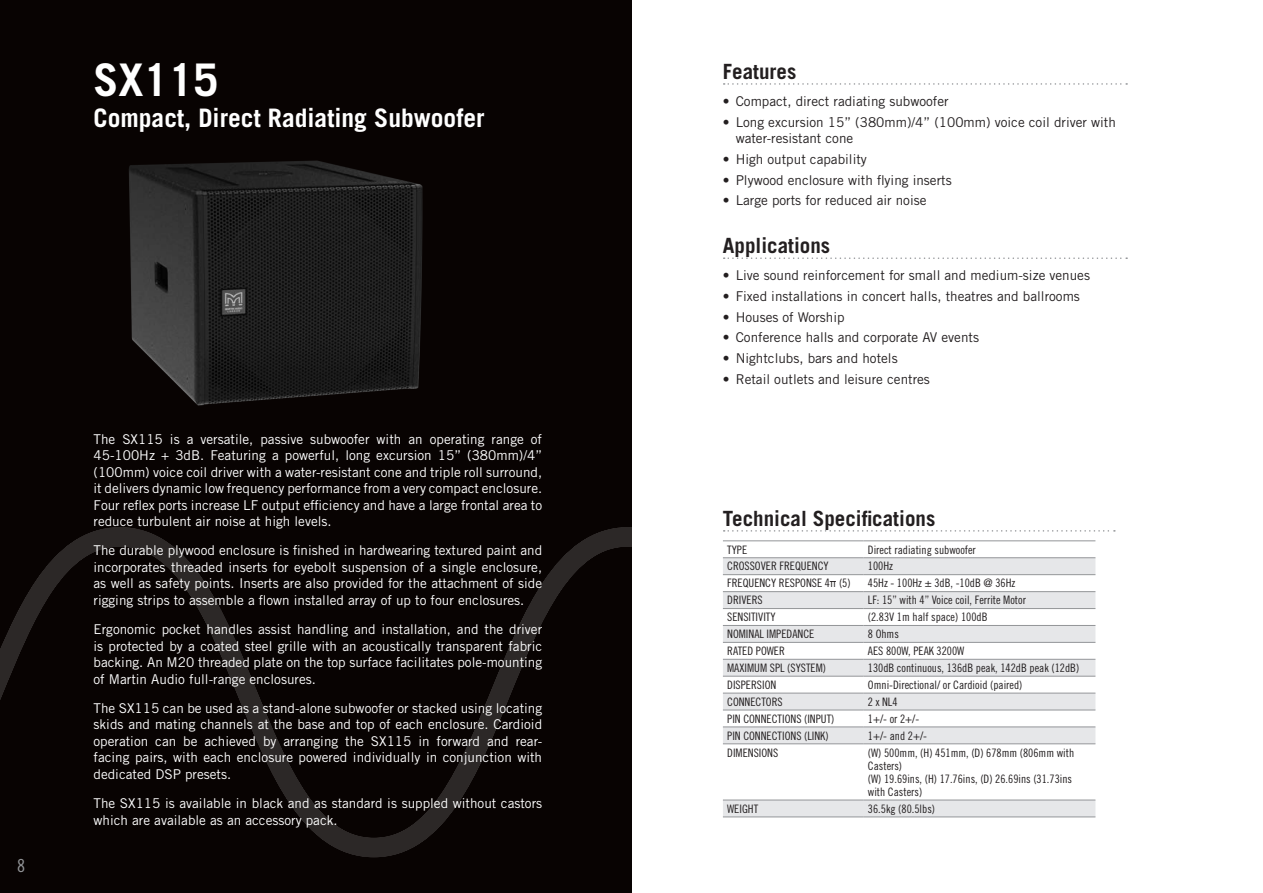
<style>
.page{position:relative;width:1263px;height:893px;background:#fff}
.page>*{position:absolute;margin:0;border:0;box-sizing:border-box;transform-origin:0 0}
.t1{font:700 45px "Trade Gothic LT Std";color:#fff}
.t2{font:700 25.5px "Trade Gothic LT Std";color:#fff}
.t3{font:700 21px "Trade Gothic LT Std";color:#231f20}
.t4{font:18px "Trade Gothic LT Std Cn 18";color:#939598}
.t5{font:13.5px/16.5px "Trade Gothic LT Std";color:#fff;text-align:justify}
.t6{font:13.5px/16.5px "Trade Gothic LT Std";color:#231f20}
.t7{font:11.7px/13px "Trade Gothic LT Std Cn 18";color:#231f20}
.s1{font-family:"Arial Narrow"}
</style>
<div class="page">
<div style="left:0;top:0;width:631px;height:893px;background:#080302"></div>
<img style="left:129px;top:160px;width:294px;height:246px">
<svg style="left:0;top:527px;width:631px;height:330px"></svg>
<svg style="left:723px;top:558px;width:372px;height:258px;fill:#e6e7e9"></svg>
<svg style="left:723px;top:677px;width:372px;height:123px"></svg>
<hr style="left:723px;top:540px;width:141px;height:1px;background:#939598">
<hr style="left:864px;top:540px;width:231px;height:1px;background:#939598">
<hr style="left:723px;top:557px;width:141px;height:1px;background:#939598">
<hr style="left:864px;top:557px;width:231px;height:1px;background:#939598">
<hr style="left:723px;top:574px;width:141px;height:1px;background:#939598">
<hr style="left:864px;top:574px;width:231px;height:1px;background:#939598">
<hr style="left:723px;top:591px;width:141px;height:1px;background:#939598">
<hr style="left:864px;top:591px;width:231px;height:1px;background:#939598">
<hr style="left:723px;top:608px;width:141px;height:1px;background:#939598">
<hr style="left:864px;top:608px;width:231px;height:1px;background:#939598">
<hr style="left:723px;top:625px;width:141px;height:1px;background:#939598">
<hr style="left:864px;top:625px;width:231px;height:1px;background:#939598">
<hr style="left:723px;top:642px;width:141px;height:1px;background:#939598">
<hr style="left:864px;top:642px;width:231px;height:1px;background:#939598">
<hr style="left:723px;top:659px;width:141px;height:1px;background:#939598">
<hr style="left:864px;top:659px;width:231px;height:1px;background:#939598">
<hr style="left:723px;top:676px;width:141px;height:1px;background:#939598">
<hr style="left:864px;top:676px;width:231px;height:1px;background:#939598">
<hr style="left:723px;top:693px;width:141px;height:1px;background:#939598">
<hr style="left:864px;top:693px;width:231px;height:1px;background:#939598">
<hr style="left:723px;top:710px;width:141px;height:1px;background:#939598">
<hr style="left:864px;top:710px;width:231px;height:1px;background:#939598">
<hr style="left:723px;top:726px;width:141px;height:1px;background:#939598">
<hr style="left:864px;top:726px;width:231px;height:1px;background:#939598">
<hr style="left:723px;top:743px;width:141px;height:1px;background:#939598">
<hr style="left:864px;top:743px;width:231px;height:1px;background:#939598">
<hr style="left:723px;top:800px;width:141px;height:1px;background:#939598">
<hr style="left:864px;top:800px;width:231px;height:1px;background:#939598">
<hr style="left:723px;top:816px;width:141px;height:1px;background:#939598">
<hr style="left:864px;top:816px;width:231px;height:1px;background:#939598">
<svg style="left:724px;top:530px;width:391px;height:2px"></svg>
<svg style="left:724px;top:83px;width:403px;height:2px"></svg>
<svg style="left:724px;top:257px;width:403px;height:2px"></svg>
<h1 class="t1" style="left:94px;top:53px;width:127px">SX115</h1>
<h2 class="t2" style="left:94px;top:102px;width:393px">Compact, Direct Radiating Subwoofer</h2>
<h3 class="t4" style="left:17px;top:855px;width:9px">8</h3>
<p class="t5" style="left:94px;top:430px;width:450px">The SX115 is a versatile, passive subwoofer with an operating range of 45-100Hz + 3dB. Featuring a powerful, long excursion 15” (380mm)/4” (100mm) voice coil driver with a water-resistant cone and triple roll surround, it delivers dynamic low frequency performance from a very compact enclosure.<br>Four reflex ports increase LF output efficiency and have a large frontal area to reduce turbulent air noise at high levels.</p>
<p class="t5" style="left:94px;top:542px;width:450px">The durable plywood enclosure is finished in hardwearing textured paint and incorporates threaded inserts for eyebolt suspension of a single enclosure, as well as safety points. Inserts are also provided for the attachment of side rigging strips to assemble a flown installed array of up to four enclosures.</p>
<p class="t5" style="left:94px;top:621px;width:450px">Ergonomic pocket handles assist handling and installation, and the driver is protected by a coated steel grille with an acoustically transparent fabric backing. An M20 threaded plate on the top surface facilitates pole-mounting of Martin Audio full-range enclosures.</p>
<p class="t5" style="left:94px;top:700px;width:450px">The SX115 can be used as a stand-alone subwoofer or stacked using locating skids and mating channels at the base and top of each enclosure. Cardioid operation can be achieved by arranging the SX115 in forward and rear&shy;facing pairs, with each enclosure powered individually in conjunction with dedicated DSP presets.</p>
<p class="t5" style="left:94px;top:795px;width:450px">The SX115 is available in black and as standard is suppled without castors which are available as an accessory pack.</p>
<h3 class="t3" style="left:723px;top:59px;width:75px">Features</h3>
<p class="t6" style="left:723px;top:93px;width:227px">• Compact, direct radiating subwoofer</p>
<p class="t6" style="left:736px;top:113px;width:382px;text-indent:-13px">• Long excursion 15” (380mm)/4” (100mm) voice coil driver with water-resistant cone</p>
<p class="t6" style="left:723px;top:151px;width:146px">• High output capability</p>
<p class="t6" style="left:723px;top:171px;width:230px">• Plywood enclosure with flying inserts</p>
<p class="t6" style="left:723px;top:192px;width:205px">• Large ports for reduced air noise</p>
<h3 class="t3" style="left:723px;top:233px;width:109px">Applications</h3>
<p class="t6" style="left:723px;top:267px;width:369px">• Live sound reinforcement for small and medium-size venues</p>
<p class="t6" style="left:723px;top:288px;width:358px">• Fixed installations in concert halls, theatres and ballrooms</p>
<p class="t6" style="left:723px;top:308px;width:123px">• Houses of Worship</p>
<p class="t6" style="left:723px;top:329px;width:258px">• Conference halls and corporate AV events</p>
<p class="t6" style="left:723px;top:350px;width:176px">• Nightclubs, bars and hotels</p>
<p class="t6" style="left:723px;top:371px;width:208px">• Retail outlets and leisure centres</p>
<h3 class="t3" style="left:723px;top:505px;width:214px">Technical Specifications</h3>
<p class="t7" style="left:727px;top:543px;width:22px">TYPE</p>
<p class="t7" style="left:868px;top:543px;width:109px">Direct radiating subwoofer</p>
<p class="t7" style="left:727px;top:560px;width:103px">CROSSOVER FREQUENCY</p>
<p class="t7" style="left:868px;top:560px;width:27px">100Hz</p>
<p class="t7" style="left:727px;top:577px;width:125px">FREQUENCY RESPONSE 4<span class="s1">π</span> (5)</p>
<p class="t7" style="left:868px;top:576px;width:149px">45Hz - 100Hz ± 3dB, -10dB @ 36Hz</p>
<p class="t7" style="left:727px;top:593px;width:37px">DRIVERS</p>
<p class="t7" style="left:868px;top:593px;width:159px">LF: 15” with 4” Voice coil, Ferrite Motor</p>
<p class="t7" style="left:727px;top:610px;width:50px">SENSITIVITY</p>
<p class="t7" style="left:868px;top:610px;width:121px">(2.83V 1m half space) 100dB</p>
<p class="t7" style="left:727px;top:627px;width:89px">NOMINAL IMPEDANCE</p>
<p class="t7" style="left:868px;top:627px;width:33px">8 Ohms</p>
<p class="t7" style="left:727px;top:644px;width:59px">RATED POWER</p>
<p class="t7" style="left:868px;top:644px;width:98px">AES 800W, PEAK 3200W</p>
<p class="t7" style="left:727px;top:661px;width:100px">MAXIMUM SPL (SYSTEM)</p>
<p class="t7" style="left:868px;top:661px;width:213px">130dB continuous, 136dB peak, 142dB peak (12dB)</p>
<p class="t7" style="left:727px;top:678px;width:51px">DISPERSION</p>
<p class="t7" style="left:868px;top:678px;width:156px">Omni-Directional/ or Cardioid (paired)</p>
<p class="t7" style="left:727px;top:695px;width:57px">CONNECTORS</p>
<p class="t7" style="left:868px;top:695px;width:31px">2 x NL4</p>
<p class="t7" style="left:727px;top:712px;width:109px">PIN CONNECTIONS (INPUT)</p>
<p class="t7" style="left:868px;top:712px;width:53px">1+/- or 2+/-</p>
<p class="t7" style="left:727px;top:729px;width:103px">PIN CONNECTIONS (LINK)</p>
<p class="t7" style="left:868px;top:729px;width:61px">1+/- and 2+/-</p>
<p class="t7" style="left:727px;top:746px;width:53px">DIMENSIONS</p>
<p class="t7" style="left:868px;top:746px;width:208px">(W) 500mm, (H) 451mm, (D) 678mm (806mm with<br>Casters)<br>(W) 19.69ins, (H) 17.76ins, (D) 26.69ins (31.73ins with Casters)</p>
<p class="t7" style="left:727px;top:802px;width:33px">WEIGHT</p>
<p class="t7" style="left:868px;top:802px;width:69px">36.5kg (80.5lbs)</p>
</div>
